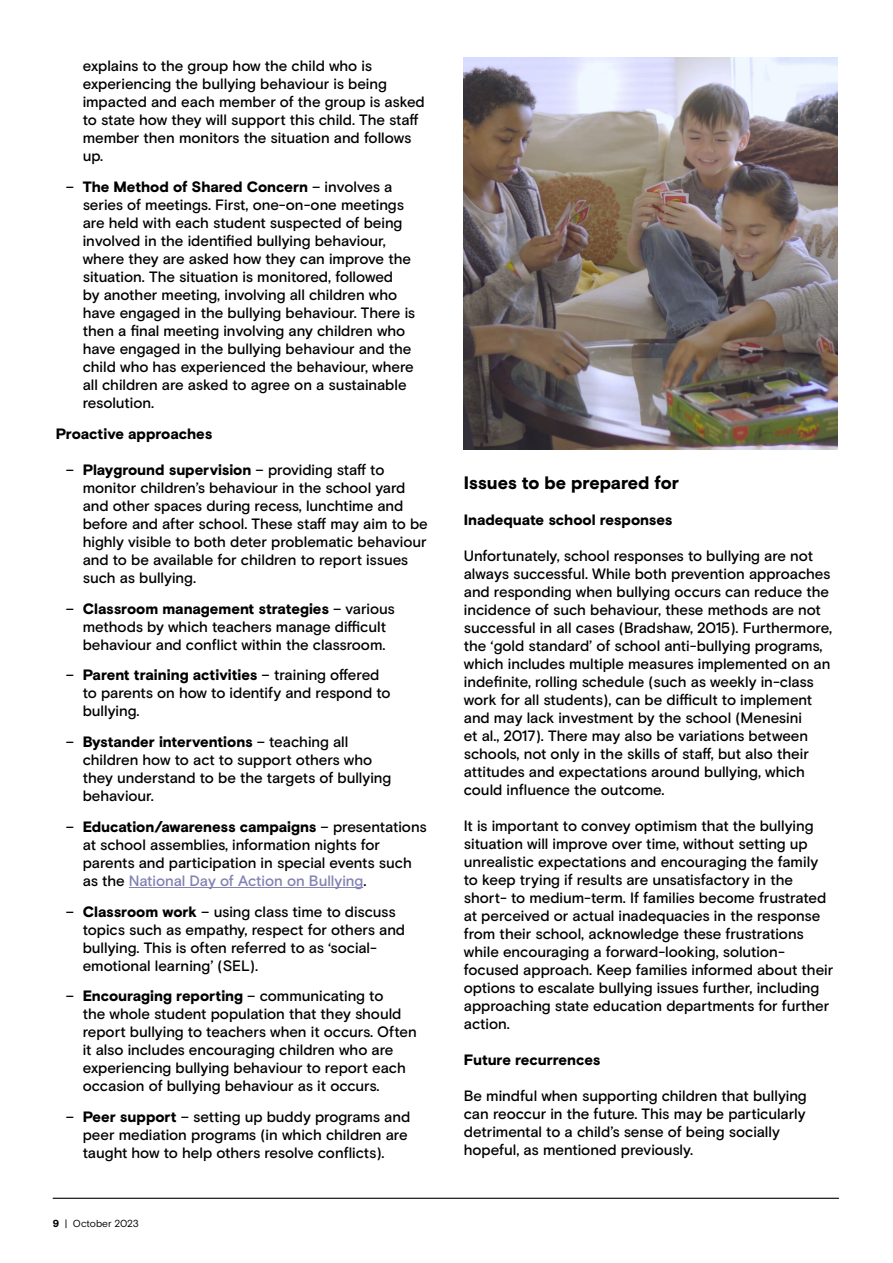
<style>
.page{position:relative;width:893px;height:1263px;background:#fff}
.page>*{position:absolute;margin:0;border:0;box-sizing:border-box;transform-origin:0 0}
.t1{font:900 18px "Basis Grotesque Pro";letter-spacing:-.005em;color:#000}
.t2{font:500 15px/18px "Basis Grotesque Pro";letter-spacing:-.005em;color:#000}
.t3{font:900 15px "Basis Grotesque Pro";letter-spacing:-.005em;color:#000}
.t4{font:10.2px "Basis Grotesque Pro";letter-spacing:-.01em;color:#000}
.s1{font-weight:900}
.s2{color:#8181b2}
</style>
<div class="page">
<hr style="left:53px;top:1198px;width:786px;height:1px;background:#000">
<hr style="left:129px;top:887px;width:234px;height:1px;background:#8181b2">
<img style="left:464px;top:57px;width:373px;height:392px">
<p class="t2" style="left:83px;top:58px;width:344px">explains to the group how the child who is experiencing the bullying behaviour is being impacted and each member of the group is asked to state how they will support this child. The staff member then monitors the situation and follows up.</p>
<p class="t2" style="left:83px;top:178px;width:334px;text-indent:-17px">– <span class="s1">The Method of Shared Concern</span> – involves a series of meetings. First, one-on-one meetings are held with each student suspected of being involved in the identified bullying behaviour, where they are asked how they can improve the situation. The situation is monitored, followed<br>by another meeting, involving all children who have engaged in the bullying behaviour. There is then a final meeting involving any children who have engaged in the bullying behaviour and the child who has experienced the behaviour, where all children are asked to agree on a sustainable resolution.</p>
<p class="t3" style="left:56px;top:425px;width:158px">Proactive approaches</p>
<p class="t2" style="left:83px;top:461px;width:347px;text-indent:-17px">– <span class="s1">Playground supervision</span> – providing staff to monitor children’s behaviour in the school yard and other spaces during recess, lunchtime and before and after school. These staff may aim to be highly visible to both deter problematic behaviour and to be available for children to report issues such as bullying.</p>
<p class="t2" style="left:66px;top:600px;width:331px;text-align:center">– <span class="s1">Classroom management strategies</span> – various methods by which teachers manage difficult behaviour and conflict within the classroom.</p>
<p class="t2" style="left:83px;top:667px;width:309px;text-indent:-17px">– <span class="s1">Parent training activities</span> – training offered to parents on how to identify and respond to bullying.</p>
<p class="t2" style="left:83px;top:733px;width:310px;text-indent:-17px">– <span class="s1">Bystander interventions</span> – teaching all children how to act to support others who they understand to be the targets of bullying behaviour.</p>
<p class="t2" style="left:83px;top:818px;width:345px;text-indent:-17px">– <span class="s1">Education/awareness campaigns</span> – presentations at school assemblies, information nights for parents and participation in special events such as the <span class="s2">National Day of Action on Bullying</span>.</p>
<p class="t2" style="left:83px;top:903px;width:324px;text-indent:-17px">– <span class="s1">Classroom work</span> – using class time to discuss topics such as empathy, respect for others and bullying. This is often referred to as ‘social&shy;emotional learning’ (SEL).</p>
<p class="t2" style="left:83px;top:988px;width:336px;text-indent:-17px">– <span class="s1">Encouraging reporting</span> – communicating to<br>the whole student population that they should report bullying to teachers when it occurs. Often it also includes encouraging children who are experiencing bullying behaviour to report each occasion of bullying behaviour as it occurs.</p>
<p class="t2" style="left:83px;top:1108px;width:329px;text-indent:-17px">– <span class="s1">Peer support</span> – setting up buddy programs and peer mediation programs (in which children are taught how to help others resolve conflicts).</p>
<p class="t4" style="left:53px;top:1217px;width:88px"><span class="s1">9</span> | October 2023</p>
<p class="t1" style="left:464px;top:472px;width:217px">Issues to be prepared for</p>
<p class="t3" style="left:464px;top:511px;width:210px">Inadequate school responses</p>
<p class="t2" style="left:464px;top:547px;width:370px">Unfortunately, school responses to bullying are not always successful. While both prevention approaches and responding when bullying occurs can reduce the incidence of such behaviour, these methods are not successful in all cases (Bradshaw, 2015). Furthermore, the ‘gold standard’ of school anti-bullying programs, which includes multiple measures implemented on an indefinite, rolling schedule (such as weekly in-class work for all students), can be difficult to implement and may lack investment by the school (Menesini<br>et al., 2017). There may also be variations between schools, not only in the skills of staff, but also their attitudes and expectations around bullying, which could influence the outcome.</p>
<p class="t2" style="left:464px;top:817px;width:371px">It is important to convey optimism that the bullying situation will improve over time, without setting up unrealistic expectations and encouraging the family to keep trying if results are unsatisfactory in the short- to medium-term. If families become frustrated at perceived or actual inadequacies in the response from their school, acknowledge these frustrations while encouraging a forward-looking, solution&shy;focused approach. Keep families informed about their options to escalate bullying issues further, including approaching state education departments for further action.</p>
<p class="t3" style="left:464px;top:1051px;width:138px">Future recurrences</p>
<p class="t2" style="left:464px;top:1087px;width:344px">Be mindful when supporting children that bullying can reoccur in the future. This may be particularly detrimental to a child’s sense of being socially hopeful, as mentioned previously.</p>
</div>
